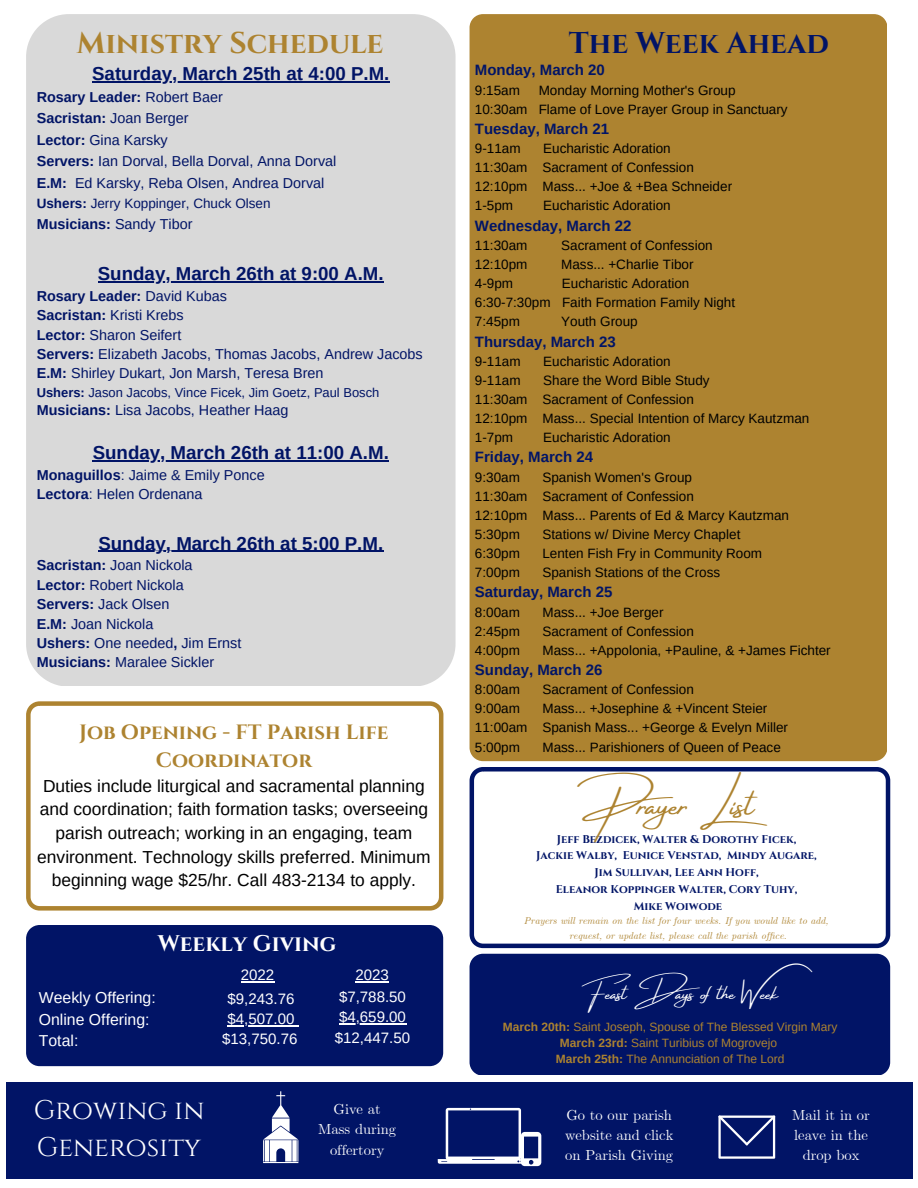
<style>
.page{position:relative;width:918px;height:1188px;background:#fff}
.page>*{position:absolute;margin:0;border:0;box-sizing:border-box;transform-origin:0 0}
.t1{font:34.05px "Amsterdam Four";color:#ad8330}
.t2{font:700 30px "Cinzel";color:#ad8330}
.t3{font:700 30px "Cinzel";color:#011466}
.t4{font:27px/37.3px "Cinzel";color:#fff}
.t5{font:700 22.65px "Cinzel";color:#fff}
.t6{font:700 20.7px/28.2px "Cinzel";color:#ad8330;text-align:center}
.t7{font:19.5px "Amsterdam Four";color:#fff}
.t8{font:700 18.75px "Arimo";color:#011466}
.t9{font:17.4px/23.7px "Arimo";color:#000;text-align:center}
.t10{font:15.9px/21.3px "Arimo";color:#fff}
.t11{font:700 15px "Arimo";color:#011466}
.t12{font:15px/20.2px "Arimo";color:#fff;text-align:center}
.t13{font:14.55px/20.2px "CMU Serif";color:#fff;text-align:center}
.t14{font:14.4px/19.4px "Arimo";color:#011466}
.t15{font:700 14.4px "Arimo";color:#011466}
.t16{font:13.5px/19.2px "Arimo";color:#000}
.t17{font:13.5px "Arimo";color:#011466}
.t18{font:13.2px "CMU Serif";color:#fff}
.t19{font:12.9px "Arimo";color:#011466}
.t20{font:12px/16px "Arimo";color:#ad8330;text-align:center}
.t21{font:700 11.25px/16.6px "Cinzel";color:#011466;text-align:center}
.t22{font:italic 9.75px/14.5px "CMU Serif";color:#ad8330;text-align:center}
.s1{font-weight:700}
.s2{font-weight:400}
</style>
<div class="page">
<svg style="left:8px;top:1178px;width:897px;height:1px"></svg>
<div style="left:6px;top:1083px;width:906px;height:95px;background:#011466"></div>
<svg style="left:263px;top:1091px;width:35px;height:72px"></svg>
<svg style="left:718px;top:1115px;width:57px;height:44px"></svg>
<svg style="left:437px;top:1108px;width:104px;height:58px"></svg>
<div style="left:26px;top:14px;width:430px;height:671px;background:#d9d9d9"></div>
<svg style="left:470px;top:767px;width:420px;height:181px"></svg>
<div style="left:26px;top:925px;width:417px;height:141px;background:#011466"></div>
<hr style="left:227px;top:1025px;width:67px;height:1px;background:#fff">
<hr style="left:241px;top:981px;width:33px;height:1px;background:#fff">
<hr style="left:355px;top:981px;width:34px;height:1px;background:#fff">
<hr style="left:339px;top:1024px;width:67px;height:1px;background:#fff">
<div style="left:470px;top:14px;width:417px;height:747px;background:#ad8330"></div>
<div style="left:470px;top:954px;width:420px;height:121px;background:#011466"></div>
<hr style="left:92px;top:81px;width:297px;height:1px;background:#011466">
<hr style="left:98px;top:282px;width:286px;height:1px;background:#011466">
<hr style="left:93px;top:460px;width:296px;height:1px;background:#011466">
<hr style="left:98px;top:551px;width:68px;height:1px;background:#011466">
<hr style="left:166px;top:551px;width:217px;height:1px;background:#011466">
<svg style="left:26px;top:701px;width:417px;height:210px"></svg>
<h2 class="t2" style="left:77px;top:24px;width:308px">Ministry Schedule</h2>
<h2 class="t3" style="left:569px;top:24px;width:262px">The Week Ahead</h2>
<h3 class="t8" style="left:92px;top:63px;width:299px">Saturday, March 25th at 4:00 P.M.</h3>
<p class="t14" style="left:37px;top:86px;width:301px;line-height:21.6px"><span class="s1">Rosary Leader:</span> Robert Baer<br><span class="s1">Sacristan:</span> Joan Berger<br><span class="s1">Lector:</span> Gina Karsky<br><span class="s1">Servers:</span> Ian Dorval, Bella Dorval, Anna Dorval<br><span class="s1">E.M:</span> Ed Karsky, Reba Olsen, Andrea Dorval</p>
<p class="t17" style="left:37px;top:196px;width:235px"><span class="s1">Ushers:</span> Jerry Koppinger, Chuck Olsen</p>
<p class="t15" style="left:37px;top:216px;width:157px">Musicians: <span class="s2">Sandy Tibor</span></p>
<h3 class="t8" style="left:98px;top:263px;width:287px">Sunday, March 26th at 9:00 A.M.</h3>
<p class="t14" style="left:37px;top:286px;width:388px"><span class="s1">Rosary Leader:</span> David Kubas<br><span class="s1">Sacristan:</span> Kristi Krebs<br><span class="s1">Lector:</span> Sharon Seifert<br><span class="s1">Servers:</span> Elizabeth Jacobs, Thomas Jacobs, Andrew Jacobs <span class="s1">E.M:</span> Shirley Dukart, Jon Marsh, Teresa Bren</p>
<p class="t19" style="left:37px;top:385px;width:344px"><span class="s1">Ushers:</span> Jason Jacobs, Vince Ficek, Jim Goetz, Paul Bosch</p>
<p class="t14" style="left:37px;top:400px;width:253px"><span class="s1">Musicians:</span> Lisa Jacobs, Heather Haag</p>
<h3 class="t8" style="left:93px;top:442px;width:298px">Sunday, March 26th at 11:00 A.M.</h3>
<p class="t14" style="left:37px;top:465px;width:229px"><span class="s1">Monaguillos</span>: Jaime &amp; Emily Ponce<br><span class="s1">Lectora</span>: Helen Ordenana</p>
<h3 class="t8" style="left:98px;top:533px;width:286px">Sunday, March 26th at 5:00 P.M.</h3>
<p class="t14" style="left:37px;top:556px;width:206px"><span class="s1">Sacristan:</span> Joan Nickola<br><span class="s1">Lector:</span> Robert Nickola<br><span class="s1">Servers:</span> Jack Olsen<br><span class="s1">E.M:</span> Joan Nickola<br><span class="s1">Ushers:</span> One needed<span class="s1">,</span> Jim Ernst<br><span class="s1">Musicians:</span> Maralee Sickler</p>
<p class="t11" style="left:475px;top:62px;width:131px">Monday, March 20</p>
<p class="t16" style="left:475px;top:80px;width:47px">9:15am</p>
<p class="t16" style="left:475px;top:80px;width:314px;text-indent:64px">Monday Morning Mother's Group<br>10:30am Flame of Love Prayer Group in Sanctuary</p>
<p class="t11" style="left:475px;top:120px;width:136px">Tuesday, March 21</p>
<p class="t16" style="left:475px;top:139px;width:47px">9-11am</p>
<p class="t16" style="left:475px;top:139px;width:259px;text-indent:68px">Eucharistic Adoration<br>11:30am Sacrament of Confession<br>12:10pm Mass... +Joe &amp; +Bea Schneider<br>1-5pm</p>
<p class="t16" style="left:543px;top:196px;width:129px">Eucharistic Adoration</p>
<p class="t11" style="left:475px;top:217px;width:158px">Wednesday, March 22</p>
<p class="t16" style="left:475px;top:236px;width:54px">11:30am</p>
<p class="t16" style="left:561px;top:236px;width:153px">Sacrament of Confession</p>
<p class="t16" style="left:475px;top:255px;width:54px">12:10pm</p>
<p class="t16" style="left:561px;top:255px;width:134px">Mass... +Charlie Tibor</p>
<p class="t16" style="left:475px;top:274px;width:40px">4-9pm</p>
<p class="t16" style="left:475px;top:274px;width:262px;text-indent:87px">Eucharistic Adoration<br>6:30-7:30pm Faith Formation Family Night<br>7:45pm</p>
<p class="t16" style="left:561px;top:312px;width:78px">Youth Group</p>
<p class="t11" style="left:475px;top:333px;width:142px">Thursday, March 23</p>
<p class="t16" style="left:475px;top:351px;width:47px">9-11am</p>
<p class="t16" style="left:543px;top:351px;width:129px">Eucharistic Adoration</p>
<p class="t16" style="left:475px;top:371px;width:47px">9-11am</p>
<p class="t16" style="left:475px;top:371px;width:336px;text-indent:68px">Share the Word Bible Study<br>11:30am Sacrament of Confession<br>12:10pm Mass... Special Intention of Marcy Kautzman<br>1-7pm</p>
<p class="t16" style="left:543px;top:428px;width:129px">Eucharistic Adoration</p>
<p class="t11" style="left:475px;top:449px;width:120px">Friday, March 24</p>
<p class="t16" style="left:475px;top:467px;width:47px">9:30am</p>
<p class="t16" style="left:475px;top:467px;width:316px;text-indent:68px">Spanish Women's Group<br>11:30am Sacrament of Confession<br>12:10pm Mass... Parents of Ed &amp; Marcy Kautzman<br>5:30pm</p>
<p class="t16" style="left:542px;top:525px;width:199px">Stations w/ Divine Mercy Chaplet</p>
<p class="t16" style="left:475px;top:544px;width:47px">6:30pm</p>
<p class="t16" style="left:542px;top:544px;width:221px">Lenten Fish Fry in Community Room</p>
<p class="t16" style="left:475px;top:563px;width:47px">7:00pm</p>
<p class="t16" style="left:542px;top:563px;width:179px">Spanish Stations of the Cross</p>
<p class="t11" style="left:475px;top:584px;width:139px">Saturday, March 25</p>
<p class="t16" style="left:475px;top:602px;width:47px">8:00am</p>
<p class="t16" style="left:542px;top:602px;width:123px">Mass... +Joe Berger</p>
<p class="t16" style="left:475px;top:621px;width:47px">2:45pm</p>
<p class="t16" style="left:542px;top:621px;width:153px">Sacrament of Confession</p>
<p class="t16" style="left:475px;top:641px;width:47px">4:00pm</p>
<p class="t16" style="left:542px;top:641px;width:290px">Mass... +Appolonia, +Pauline, &amp; +James Fichter</p>
<p class="t11" style="left:475px;top:661px;width:129px">Sunday, March 26</p>
<p class="t16" style="left:475px;top:680px;width:47px">8:00am</p>
<p class="t16" style="left:542px;top:680px;width:153px">Sacrament of Confession</p>
<p class="t16" style="left:475px;top:699px;width:47px">9:00am</p>
<p class="t16" style="left:475px;top:699px;width:315px;text-indent:68px">Mass... +Josephine &amp; +Vincent Steier<br>11:00am Spanish Mass... +George &amp; Evelyn Miller<br>5:00pm</p>
<h3 class="t6" style="left:79px;top:718px;width:311px">Job Opening - FT Parish Life<br>Coordinator</h3>
<p class="t9" style="left:37px;top:774px;width:395px">Duties include liturgical and sacramental planning and coordination; faith formation tasks; overseeing parish outreach; working in an engaging, team environment. Technology skills preferred. Minimum beginning wage $25/hr. Call 483-2134 to apply.</p>
<p class="t16" style="left:542px;top:737px;width:240px">Mass... Parishioners of Queen of Peace</p>
<h1 class="t1" style="left:591px;top:786px;width:177px">Prayer List</h1>
<p class="t21" style="left:536px;top:831px;width:282px">Jeff Bezdicek, Walter &amp; Dorothy Ficek,<br>Jackie Walby, Eunice Venstad, Mindy Augare,<br>Jim Sullivan, Lee Ann Hoff,<br>Eleanor Koppinger Walter, Cory Tuhy,<br>Mike Woiwode</p>
<p class="t22" style="left:524px;top:914px;width:306px">Prayers will remain on the list for four weeks. If you would like to add, request, or update list, please call the parish office.</p>
<h3 class="t5" style="left:158px;top:929px;width:180px">Weekly Giving</h3>
<p class="t10" style="left:39px;top:987px;width:118px">Weekly Offering:<br>Online Offering:<br>Total:</p>
<p class="t18" style="left:355px;top:960px;width:62px">$12,504.99</p>
<p class="t12" style="left:241px;top:965px;width:35px">2022</p>
<p class="t12" style="left:339px;top:964px;width:69px;line-height:22.2px">2023 $7,788.50</p>
<p class="t12" style="left:335px;top:1007px;width:77px;text-align:left">$4,659.00 $12,447.50</p>
<p class="t12" style="left:227px;top:988px;width:69px">$9,243.76</p>
<p class="t18" style="left:355px;top:995px;width:62px">$19,713.99</p>
<p class="t12" style="left:222px;top:1009px;width:77px">$4,507.00 $13,750.76</p>
<h3 class="t7" style="left:582px;top:983px;width:233px">Feast Days of the Week</h3>
<p class="t20" style="left:503px;top:1019px;width:336px"><span class="s1">March 20th:</span> Saint Joseph, Spouse of The Blessed Virgin Mary<br><span class="s1">March 23rd:</span> Saint Turibius of Mogrovejo<br><span class="s1">March 25th:</span> The Annunciation of The Lord</p>
<h3 class="t4" style="left:34px;top:1092px;width:172px">GROWING IN<br>GENEROSITY</h3>
<p class="t13" style="left:318px;top:1100px;width:79px">Give at<br>Mass during offertory</p>
<p class="t13" style="left:565px;top:1106px;width:110px;text-align:justify">Go to our parish website and click on Parish Giving</p>
<p class="t13" style="left:792px;top:1106px;width:79px">Mail it in or leave in the drop box</p>
</div>
